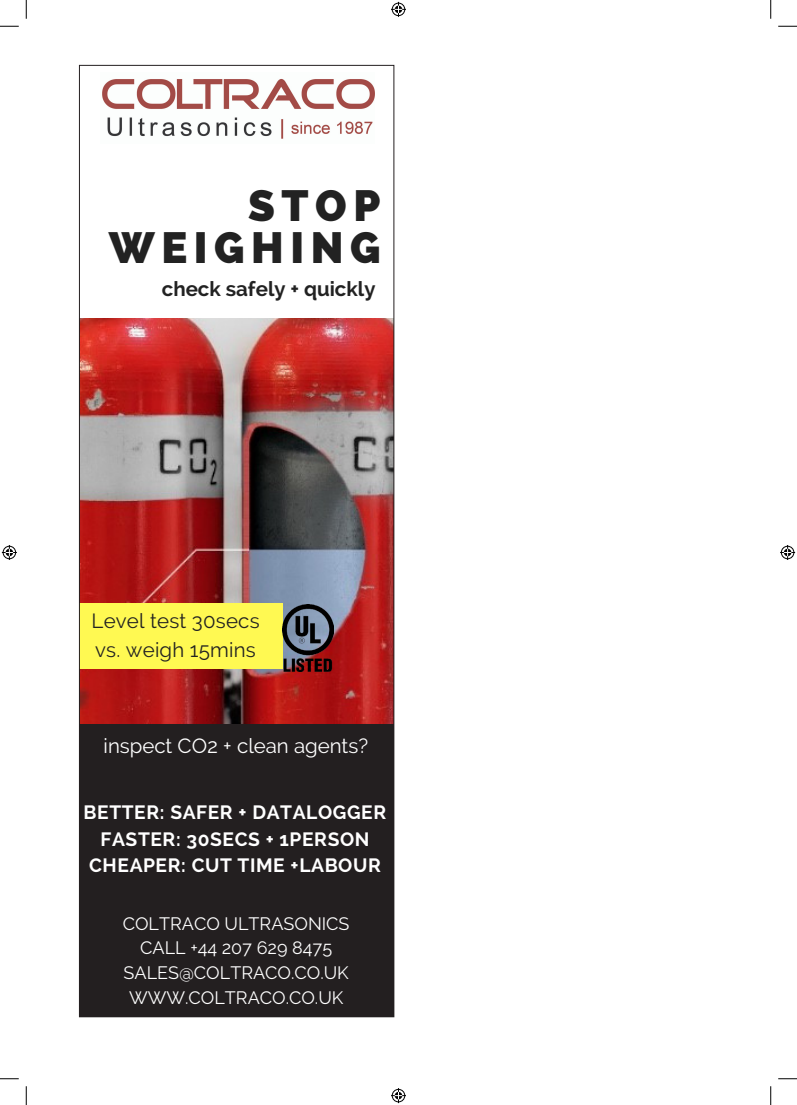
<style>
.page{position:relative;width:797px;height:1105px;background:#fff}
.page>*{position:absolute;margin:0;border:0;box-sizing:border-box;transform-origin:0 0}
.t1{font:800 43.5px/42.9px "Raleway";letter-spacing:.15em;color:#222;text-align:right}
.t2{font:20.5px/28.6px "Raleway";letter-spacing:.01em;color:#222}
.t3{font:20.5px "Raleway";color:#fff}
.t4{font:700 20.5px "Raleway";color:#222}
.t5{font:700 19.12px/26.8px "Raleway";letter-spacing:.03em;color:#fff;text-align:center}
.t6{font:17.88px/24.8px "Raleway";color:#fff;text-align:center}
</style>
<div class="page">
<img style="left:102px;top:78px;width:272px;height:61px">
<img style="left:81px;top:318px;width:311px;height:407px">
<div style="left:79px;top:603px;width:204px;height:66px;background:#fff952"></div>
<div style="left:79px;top:725px;width:315px;height:292px;background:#231f20"></div>
<img style="left:283px;top:604px;width:50px;height:67px">
<svg style="left:0;top:25px;width:19px;height:2px"></svg>
<svg style="left:778px;top:25px;width:19px;height:2px"></svg>
<svg style="left:0;top:1078px;width:19px;height:1px"></svg>
<svg style="left:778px;top:1078px;width:19px;height:1px"></svg>
<svg style="left:25px;top:0;width:2px;height:19px"></svg>
<svg style="left:25px;top:1086px;width:2px;height:19px"></svg>
<svg style="left:770px;top:0;width:1px;height:19px"></svg>
<svg style="left:770px;top:1086px;width:1px;height:19px"></svg>
<svg style="left:391px;top:2px;width:15px;height:15px"></svg>
<svg style="left:391px;top:1088px;width:15px;height:15px"></svg>
<svg style="left:2px;top:545px;width:15px;height:15px"></svg>
<svg style="left:780px;top:545px;width:15px;height:15px"></svg>
<h1 class="t1" style="left:109px;top:184px;width:273px">STOP<br>WEIGHING</h1>
<p class="t4" style="left:162px;top:277px;width:215px">check safely + quickly</p>
<p class="t2" style="left:91px;top:607px;width:170px">Level test 30secs vs. weigh 15mins</p>
<p class="t3" style="left:104px;top:734px;width:266px">inspect CO2 + clean agents?</p>
<p class="t5" style="left:84px;top:799px;width:304px">BETTER: SAFER + DATALOGGER<br>FASTER: 30SECS + 1PERSON<br>CHEAPER: CUT TIME +LABOUR</p>
<p class="t6" style="left:123px;top:911px;width:228px">COLTRACO ULTRASONICS<br>CALL +44 207 629 8475<br>SALES@COLTRACO.CO.UK<br>WWW.COLTRACO.CO.UK</p>
</div>
